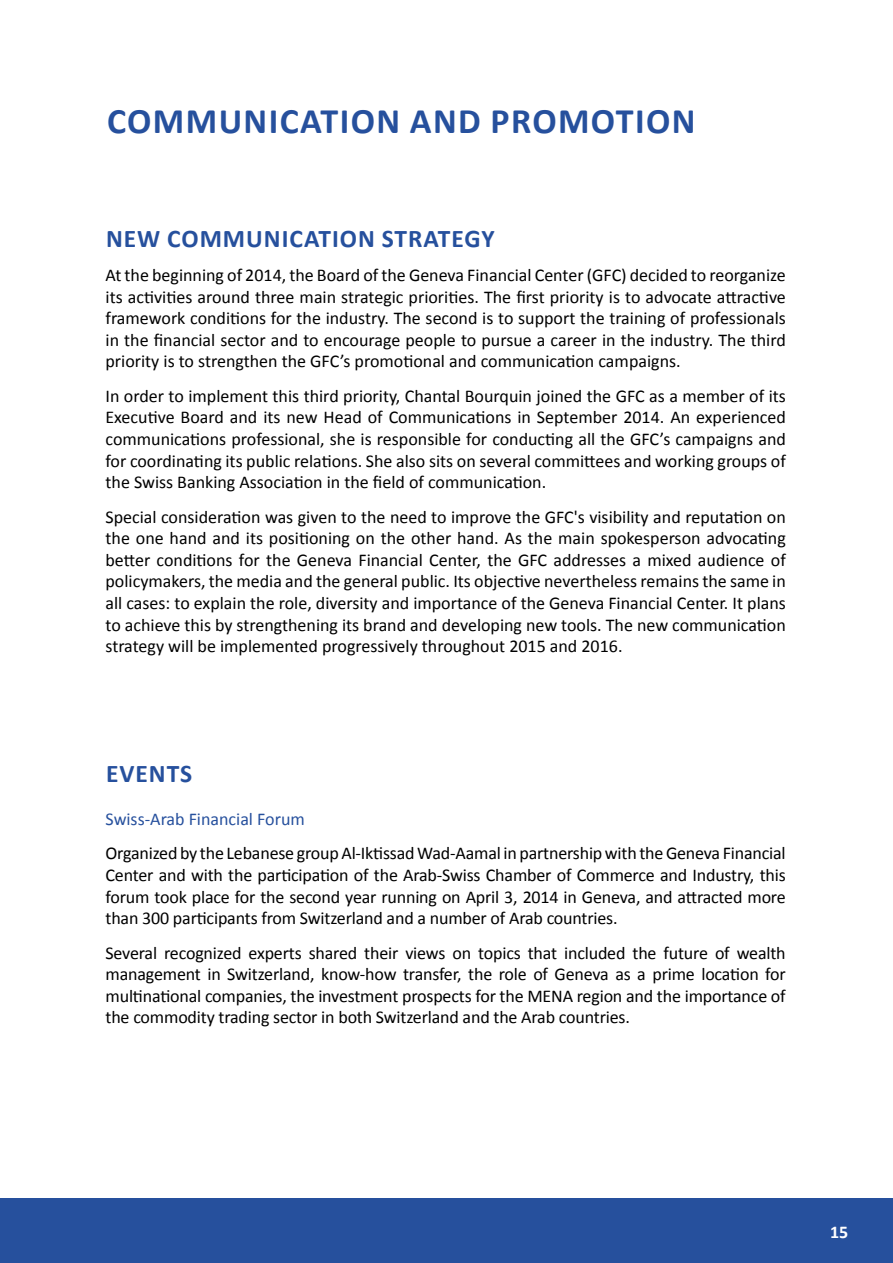
<style>
.page{position:relative;width:893px;height:1263px;background:#fff}
.page>*{position:absolute;margin:0;border:0;box-sizing:border-box;transform-origin:0 0}
.t1{font:700 36px "Calibri";letter-spacing:.04em;color:#26509d}
.t2{font:700 25.5px "Calibri";letter-spacing:.04em;color:#26509d}
.t3{font:18px/21.6px "Calibri";color:#000;text-align:justify}
.t4{font:18px "Calibri";color:#26509d}
.t5{font:700 18px "Calibri";color:#fff}
</style>
<div class="page">
<div style="left:0;top:1199px;width:893px;height:64px;background:#26509d"></div>
<h1 class="t1" style="left:107px;top:96px;width:590px">COMMUNICATION AND PROMOTION</h1>
<h2 class="t2" style="left:106px;top:220px;width:390px">NEW COMMUNICATION STRATEGY</h2>
<p class="t3" style="left:106px;top:264px;width:682px">At the beginning of 2014, the Board of the Geneva Financial Center (GFC) decided to reorganize its activities around three main strategic priorities. The first priority is to advocate attractive framework conditions for the industry. The second is to support the training of professionals in the financial sector and to encourage people to pursue a career in the industry. The third priority is to strengthen the GFC’s promotional and communication campaigns.</p>
<p class="t3" style="left:106px;top:384px;width:682px">In order to implement this third priority, Chantal Bourquin joined the GFC as a member of its Executive Board and its new Head of Communications in September 2014. An experienced communications professional, she is responsible for conducting all the GFC’s campaigns and for coordinating its public relations. She also sits on several committees and working groups of the Swiss Banking Association in the field of communication.</p>
<p class="t3" style="left:106px;top:505px;width:682px">Special consideration was given to the need to improve the GFC's visibility and reputation on the one hand and its positioning on the other hand. As the main spokesperson advocating better conditions for the Geneva Financial Center, the GFC addresses a mixed audience of policymakers, the media and the general public. Its objective nevertheless remains the same in all cases: to explain the role, diversity and importance of the Geneva Financial Center. It plans to achieve this by strengthening its brand and developing new tools. The new communication strategy will be implemented progressively throughout 2015 and 2016.</p>
<h2 class="t2" style="left:106px;top:756px;width:88px">EVENTS</h2>
<p class="t4" style="left:106px;top:807px;width:201px">Swiss-Arab Financial Forum</p>
<p class="t3" style="left:106px;top:842px;width:682px">Organized by the Lebanese group Al-Iktissad Wad-Aamal in partnership with the Geneva Financial Center and with the participation of the Arab-Swiss Chamber of Commerce and Industry, this forum took place for the second year running on April 3, 2014 in Geneva, and attracted more than 300 participants from Switzerland and a number of Arab countries.</p>
<p class="t3" style="left:106px;top:941px;width:682px">Several recognized experts shared their views on topics that included the future of wealth management in Switzerland, know-how transfer, the role of Geneva as a prime location for multinational companies, the investment prospects for the MENA region and the importance of the commodity trading sector in both Switzerland and the Arab countries.</p>
<p class="t5" style="left:830px;top:1219px;width:20px">15</p>
</div>
